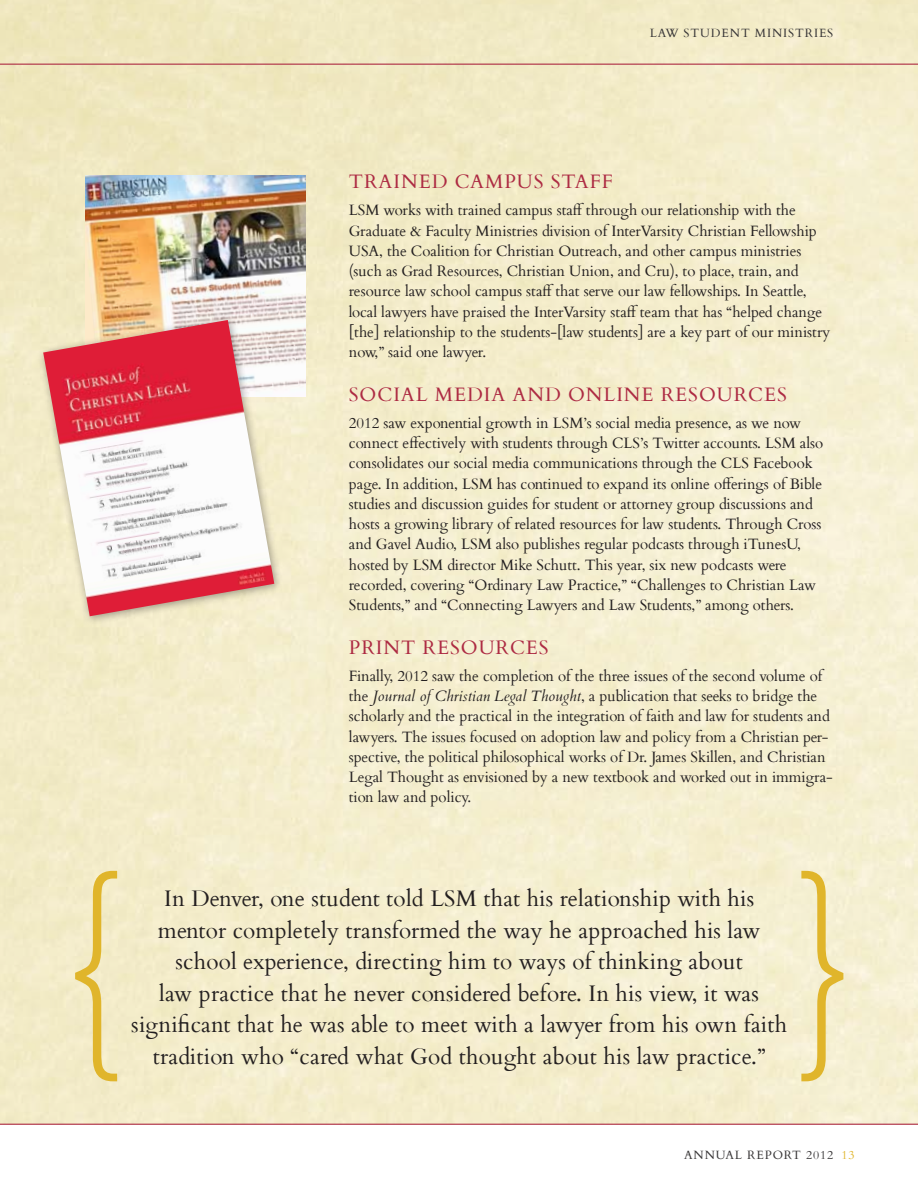
<style>
.page{position:relative;width:918px;height:1188px;background:#fff}
.page>*{position:absolute;margin:0;border:0;box-sizing:border-box;transform-origin:0 0}
.t1{font:22.5px/31.5px "Cardo";letter-spacing:.01em;color:#231f20;text-align:center}
.t2{font:19.5px "Cardo";letter-spacing:.05em;color:#ad2b43}
.t3{font:15px/20.2px "Cardo";color:#231f20}
.t4{font:12px "Cardo";letter-spacing:.075em;color:#373536}
.s1{font-style:italic}
.s2{color:#e0b52b}
</style>
<div class="page">
<hr style="left:0;top:64px;width:918px;height:1px;background:#ad2b43">
<hr style="left:0;top:1124px;width:918px;height:1px;background:#ad2b43">
<img style="left:85px;top:176px;width:221px;height:221px">
<svg style="left:75px;top:871px;width:42px;height:210px;background:#eedea3"></svg>
<svg style="left:801px;top:871px;width:42px;height:210px;background:#f0e1ab"></svg>
<div style="left:37px;top:314px;width:246px;height:311px;background:#231f20;opacity:.4"></div>
<img style="left:43px;top:320px;width:231px;height:296px">
<p class="t4" style="left:650px;top:23px;width:44px">law stu</p>
<p class="t4" style="left:711px;top:23px;width:21px">dent</p>
<p class="t4" style="left:755px;top:23px;width:43px">ministr</p>
<p class="t4" style="left:814px;top:23px;width:13px">ies</p>
<h2 class="t2" style="left:349px;top:166px;width:253px">TRAINED CAMPUS STAFF</h2>
<p class="t3" style="left:349px;top:200px;width:483px">LSM works with trained campus staff through our relationship with the Graduate &amp; Faculty Ministries division of InterVarsity Christian Fellowship USA, the Coalition for Christian Outreach, and other campus ministries (such as Grad Resources, Christian Union, and Cru), to place, train, and resource law school campus staff that serve our law fellowships. In Seattle, local lawyers have praised the InterVarsity staff team that has “helped change [the] relationship to the students-[law students] are a key part of our ministry now,” said one lawyer.</p>
<h2 class="t2" style="left:349px;top:379px;width:440px">SOCIAL MEDIA AND ONLINE RESOURCES</h2>
<p class="t3" style="left:349px;top:412px;width:476px">2012 saw exponential growth in LSM’s social media presence, as we now connect effectively with students through CLS’s Twitter accounts. LSM also consolidates our social media communications through the CLS Facebook page. In addition, LSM has continued to expand its online offerings of Bible studies and discussion guides for student or attorney group discussions and hosts a growing library of related resources for law students. Through Cross and Gavel Audio, LSM also publishes regular podcasts through iTunesU, hosted by LSM director Mike Schutt. This year, six new podcasts were recorded, covering “Ordinary Law Practice,” “Challenges to Christian Law Students,” and “Connecting Lawyers and Law Students,” among others.</p>
<h2 class="t2" style="left:349px;top:632px;width:201px">PRINT RESOURCES</h2>
<p class="t3" style="left:349px;top:665px;width:485px">Finally, 2012 saw the completion of the three issues of the second volume of the <span class="s1">Journal of Christian Legal Thought</span>, a publication that seeks to bridge the scholarly and the practical in the integration of faith and law for students and lawyers. The issues focused on adoption law and policy from a Christian per&shy;spective, the political philosophical works of Dr. James Skillen, and Christian Legal Thought as envisioned by a new textbook and worked out in immigra&shy;tion law and policy.</p>
<p class="t1" style="left:131px;top:882px;width:657px">In Denver, one student told LSM that his relationship with his mentor completely transformed the way he approached his law school experience, directing him to ways of thinking about<br>law practice that he never considered before. In his view, it was significant that he was able to meet with a lawyer from his own faith tradition who “cared what God thought about his law practice.”</p>
<p class="t4" style="left:684px;top:1146px;width:172px">ANNUAL REPORT 2012 <span class="s2">13</span></p>
</div>
